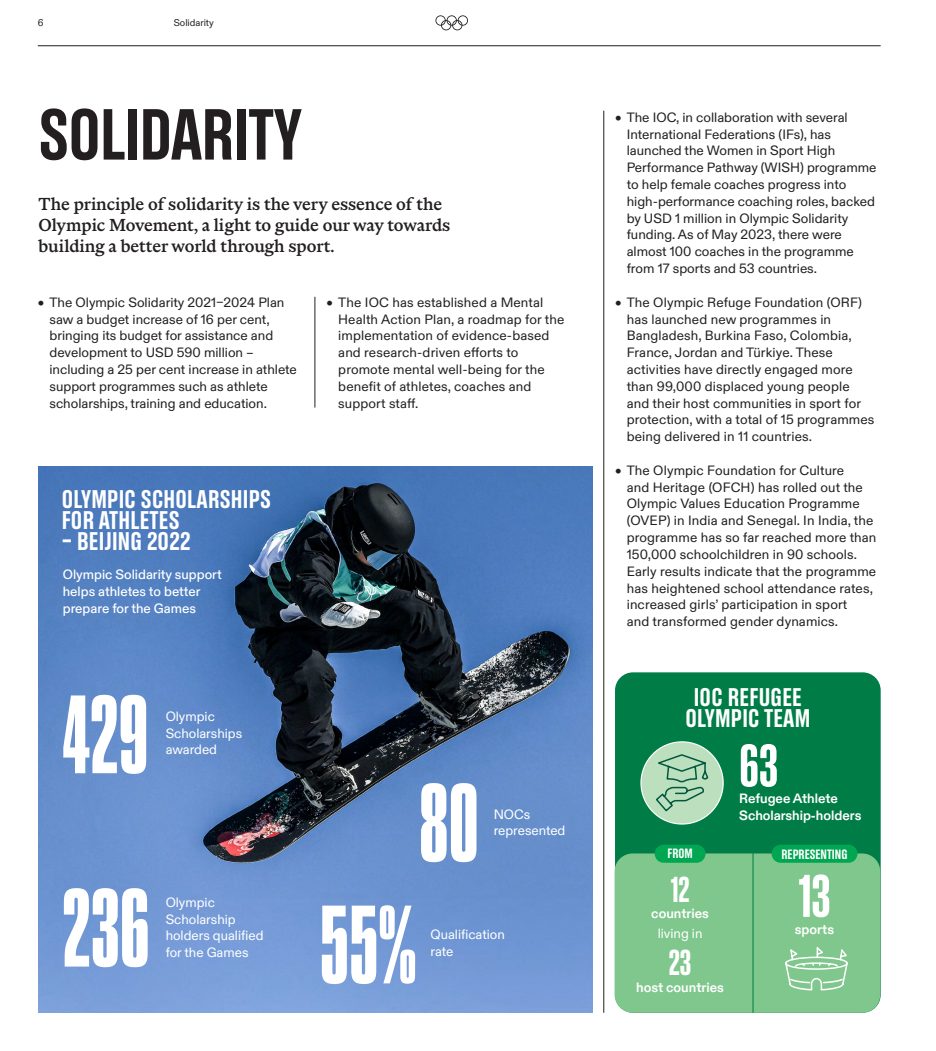
<style>
.page{position:relative;width:936px;height:1051px;background:#fff}
.page>*{position:absolute;margin:0;border:0;box-sizing:border-box;transform-origin:0 0}
.Title_-_Headline_-_15{font:extra-condensed 111px "Olympic Headline";letter-spacing:.01em;color:#fff}
.M_Headline_-_Serif_-_40{font:72px "Olympic Headline";letter-spacing:-.01em;color:#231f20}
.Sans_-_Text_S_-_9{font:condensed 60px "Olympic Headline";color:#fff}
.Sans_-_Text_S_-_9-2{font:condensed 36px "Olympic Headline";color:#fff}
.Title_-_Headline_-_15-2{font:25.5px/21px "Olympic Headline";letter-spacing:.01em;color:#fff}
.M_Text_-_Serif_-_11_5{font:500 17.25px/21px "Olympic Serif";letter-spacing:-.005em;color:#231f20}
.t1{font:13.5px/16.8px "Olympic Sans";letter-spacing:.01em;color:#231f20}
.Sans_-_Text_S_-_9-3{font:13.5px/16.8px "Olympic Sans";color:#fff}
.S_Text_-_Sans_-_9{font:500 13.5px/16.8px "Olympic Sans";color:#fff}
.Sans_-_Text_S_-_9-4{font:700 13.5px/16.8px "Olympic Sans";color:#fff}
.Sans_-_Text_S_-_9-5{font:13.5px "Olympic Headline";color:#fff}
.t2{font:9.75px "Olympic Sans";color:#231f20}
.s1{font-weight:700}
</style>
<div class="page">
<svg style="left:435px;top:15px;width:33px;height:15px"></svg>
<hr style="left:38px;top:45px;width:842px;height:1px;background:#231f20">
<hr style="left:314px;top:297px;width:1px;height:110px;background:#231f20">
<hr style="left:603px;top:111px;width:1px;height:901px;background:#231f20">
<img style="left:38px;top:466px;width:554px;height:546px">
<div style="left:615px;top:672px;width:265px;height:340px;background:#007d46;border-radius:18px"></div>
<div style="left:614px;top:853px;width:266px;height:159px;background:#7fc78c;border-radius:18px"></div>
<hr style="left:752px;top:849px;width:1px;height:163px;background:#007d46">
<div style="left:641px;top:741px;width:82px;height:82px;background:#bcdfbd;border-radius:50%"></div>
<div style="left:640px;top:741px;width:83px;height:83px;border:1px solid #fff;border-radius:50%"></div>
<svg style="left:654px;top:753px;width:55px;height:59px"></svg>
<div style="left:654px;top:844px;width:51px;height:18px;background:#00a651;border-radius:9px"></div>
<div style="left:771px;top:844px;width:86px;height:18px;background:#00a651;border-radius:9px"></div>
<svg style="left:785px;top:947px;width:63px;height:44px"></svg>
<p class="t2" style="left:38px;top:15px;width:7px">6</p>
<p class="t2" style="left:174px;top:15px;width:42px">Solidarity</p>
<p class="M_Headline_-_Serif_-_40" style="left:38px;top:95px;width:238px">SOLIDARITY</p>
<p class="M_Text_-_Serif_-_11_5" style="left:38px;top:194px;width:413px">The principle of solidarity is the very essence of the<br>Olympic Movement, a light to guide our way towards building a better world through sport.</p>
<p class="t1" style="left:49px;top:293px;width:249px;text-indent:-12px"><span class="s1">•</span> The Olympic Solidarity 2021–2024 Plan saw a budget increase of 16 per cent, bringing its budget for assistance and development to USD 590 million – including a 25 per cent increase in athlete support programmes such as athlete scholarships, training and education.</p>
<p class="t1" style="left:338px;top:293px;width:227px;text-indent:-12px"><span class="s1">•</span> The IOC has established a Mental<br>Health Action Plan, a roadmap for the implementation of evidence-based and research-driven efforts to promote mental well-being for the benefit of athletes, coaches and support staff.</p>
<p class="Title_-_Headline_-_15-2" style="left:62px;top:488px;width:24px">OLYMP</p>
<p class="Title_-_Headline_-_15-2" style="left:119px;top:488px;width:46px">IC SCHOLARSH</p>
<p class="Title_-_Headline_-_15-2" style="left:243px;top:488px;width:17px">IPS</p>
<p class="Title_-_Headline_-_15-2" style="left:62px;top:509px;width:118px">FOR ATHLETES</p>
<p class="Title_-_Headline_-_15-2" style="left:62px;top:530px;width:130px">– BEIJING 2022</p>
<p class="S_Text_-_Sans_-_9" style="left:63px;top:565px;width:160px">Olympic Solidarity support helps athletes to better prepare for the Games</p>
<p class="Title_-_Headline_-_15" style="left:63px;top:677px;width:87px">429</p>
<p class="Sans_-_Text_S_-_9-3" style="left:166px;top:706px;width:78px">Olympic<br>Scholarships awarded</p>
<p class="Title_-_Headline_-_15" style="left:63px;top:870px;width:88px">236</p>
<p class="Sans_-_Text_S_-_9-3" style="left:166px;top:892px;width:99px">Olympic<br>Scholarship holders qualified for the Games</p>
<p class="Title_-_Headline_-_15" style="left:419px;top:765px;width:60px">80</p>
<p class="Sans_-_Text_S_-_9-3" style="left:493px;top:804px;width:73px">NOCs represented</p>
<p class="Title_-_Headline_-_15" style="left:320px;top:887px;width:98px">55%</p>
<p class="Sans_-_Text_S_-_9-3" style="left:430px;top:924px;width:76px">Qualification rate</p>
<p class="t1" style="left:626px;top:108px;width:251px;text-indent:-12px"><span class="s1">•</span> The IOC, in collaboration with several International Federations (IFs), has launched the Women in Sport High Performance Pathway (WISH) programme to help female coaches progress into high-performance coaching roles, backed by USD 1 million in Olympic Solidarity funding. As of May 2023, there were almost 100 coaches in the programme from 17 sports and 53 countries.</p>
<p class="t1" style="left:626px;top:293px;width:249px;text-indent:-12px"><span class="s1">•</span> The Olympic Refuge Foundation (ORF) has launched new programmes in Bangladesh, Burkina Faso, Colombia, France, Jordan and Türkiye. These activities have directly engaged more than 99,000 displaced young people and their host communities in sport for protection, with a total of 15 programmes being delivered in 11 countries.</p>
<p class="t1" style="left:626px;top:461px;width:251px;text-indent:-12px"><span class="s1">•</span> The Olympic Foundation for Culture<br>and Heritage (OFCH) has rolled out the Olympic Values Education Programme (OVEP) in India and Senegal. In India, the programme has so far reached more than 150,000 schoolchildren in 90 schools.<br>Early results indicate that the programme has heightened school attendance rates, increased girls’ participation in sport<br>and transformed gender dynamics.</p>
<p class="Title_-_Headline_-_15-2" style="left:685px;top:686px;width:126px;text-indent:8px">IOC REFUGEE<br>OLYMPIC TEAM</p>
<p class="Sans_-_Text_S_-_9" style="left:739px;top:733px;width:40px">63</p>
<p class="Sans_-_Text_S_-_9-4" style="left:739px;top:789px;width:124px">Refugee Athlete<br>Scholarship-holders</p>
<p class="Sans_-_Text_S_-_9-5" style="left:667px;top:846px;width:7px">FROM</p>
<p class="Sans_-_Text_S_-_9-5" style="left:781px;top:846px;width:67px">REPRESENTING</p>
<p class="Sans_-_Text_S_-_9-2" style="left:670px;top:869px;width:20px">12</p>
<p class="Sans_-_Text_S_-_9-4" style="left:651px;top:904px;width:59px">countries</p>
<p class="Sans_-_Text_S_-_9-3" style="left:657px;top:924px;width:46px">living in</p>
<p class="Sans_-_Text_S_-_9-2" style="left:668px;top:943px;width:24px">23</p>
<p class="Sans_-_Text_S_-_9-4" style="left:636px;top:978px;width:89px">host countries</p>
<p class="Sans_-_Text_S_-_9" style="left:798px;top:864px;width:33px">13</p>
<p class="Sans_-_Text_S_-_9-4" style="left:794px;top:919px;width:41px">sports</p>
</div>
